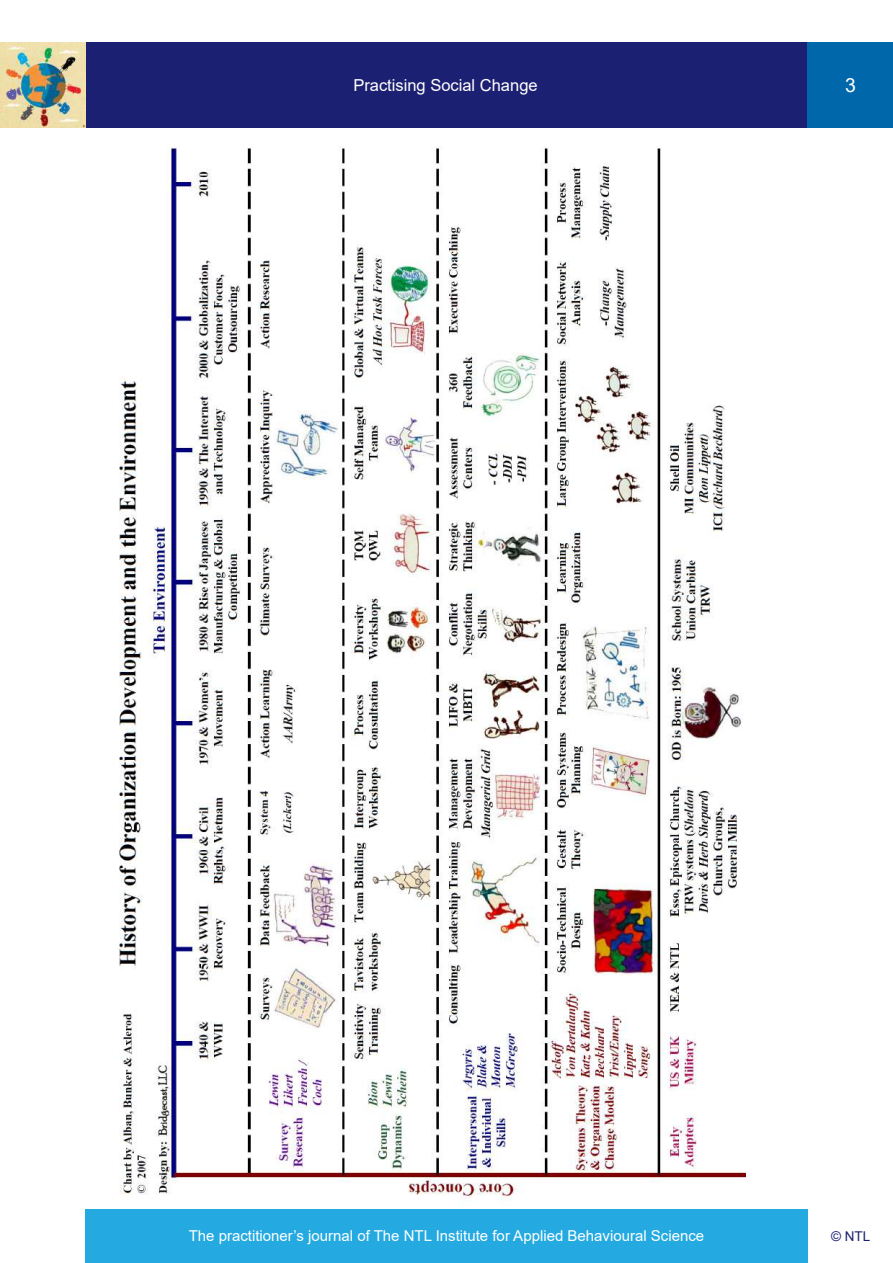
<style>
.page{position:relative;width:893px;height:1263px;background:#fff}
.page>*{position:absolute;margin:0;border:0;box-sizing:border-box;transform-origin:0 0}
.t1{font:19.5px "Arial";color:#fff}
.t2{font:16.5px "Arial";color:#fff}
.t3{font:15px "Arial";color:#fff}
.t4{font:13.5px "Arial";color:#1c2072}
</style>
<div class="page">
<div style="left:85px;top:43px;width:723px;height:85px;background:#1c2072"></div>
<div style="left:808px;top:43px;width:85px;height:85px;background:#0067aa"></div>
<img style="left:0;top:43px;width:85px;height:85px">
<div style="left:85px;top:1209px;width:723px;height:54px;background:#24aae1"></div>
<img style="left:119px;top:146px;width:626px;height:1054px">
<p class="t2" style="left:353px;top:74px;width:186px">Practising Social Change</p>
<h1 class="t1" style="left:845px;top:72px;width:12px">3</h1>
<p class="t3" style="left:189px;top:1226px;width:517px">The practitioner’s journal of The NTL Institute for Applied Behavioural Science</p>
<p class="t4" style="left:831px;top:1227px;width:41px">© NTL</p>
</div>
